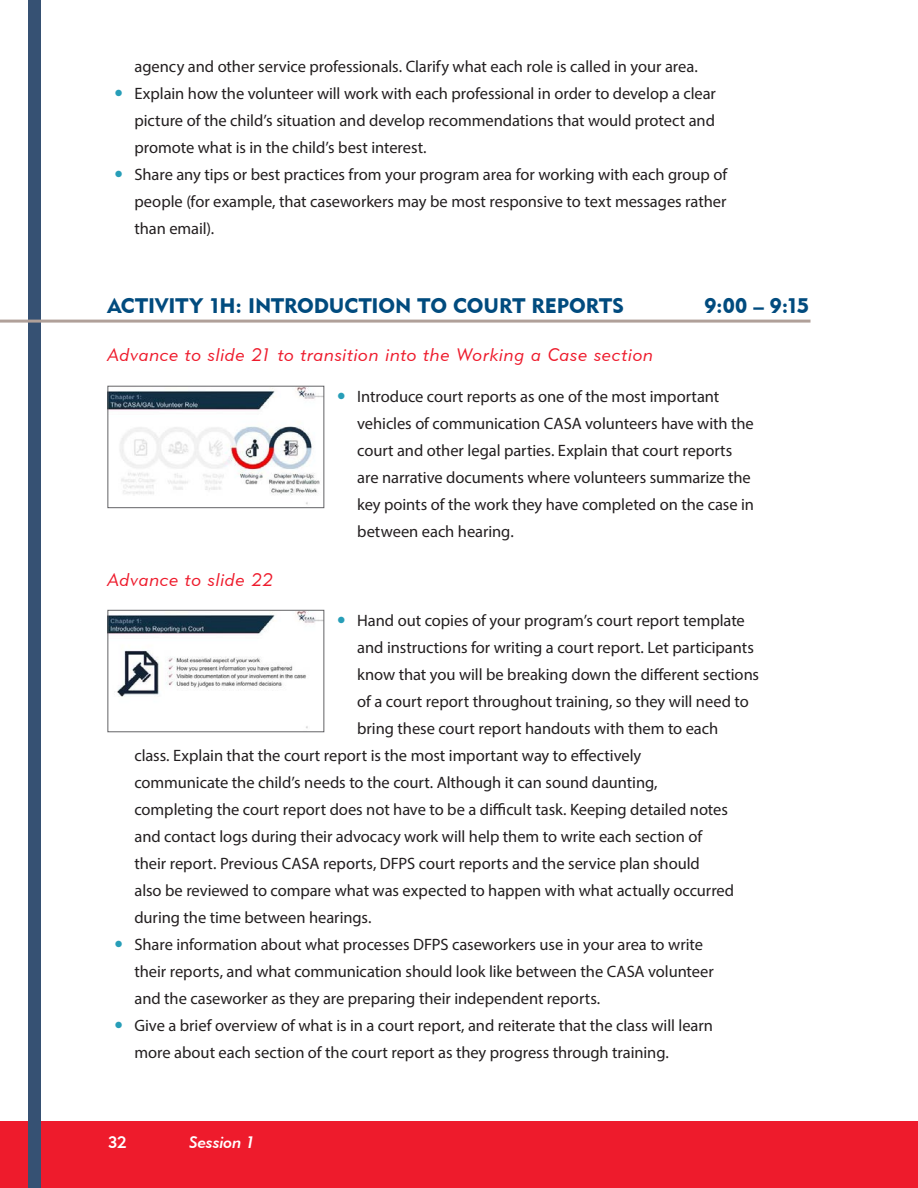
<style>
.page{position:relative;width:918px;height:1188px;background:#fff}
.page>*{position:absolute;margin:0;border:0;box-sizing:border-box;transform-origin:0 0}
.Left_Activity{font:21px "Geometric 415 BT Black A";letter-spacing:-.005em;color:#014b7e}
.H2_Slim{font:18px "Geometric 415 BT Lite Italic A";letter-spacing:.045em;color:#ee1b2c}
.Bullets_1C_Return{font:16.5px/27px "Myriad Pro";letter-spacing:-.005em;color:#231f20}
.t1{font:16.5px "Geometric 415 BT Medium Italic A";color:#fff}
.t2{font:16.5px "Geometric 415 BT Medium A";color:#fff}
</style>
<div class="page">
<div style="left:0;top:1121px;width:918px;height:67px;background:#ee1b2c"></div>
<div style="left:28px;top:0;width:13px;height:1188px;background:#365173"></div>
<hr style="left:0;top:320px;width:811px;height:3px;background:#b0a099">
<img style="left:109px;top:388px;width:213px;height:117px">
<div style="left:107px;top:386px;width:217px;height:122px;border:1px solid #636366"></div>
<img style="left:109px;top:612px;width:213px;height:117px">
<div style="left:107px;top:610px;width:217px;height:122px;border:1px solid #636366"></div>
<p class="Bullets_1C_Return" style="left:134px;top:52px;width:565px">agency and other service professionals. Clarify what each role is called in your area.</p>
<p class="Bullets_1C_Return" style="left:134px;top:79px;width:583px;text-align:justify">Explain how the volunteer will work with each professional in order to develop a clear picture of the child’s situation and develop recommendations that would protect and promote what is in the child’s best interest.</p>
<p class="Bullets_1C_Return" style="left:134px;top:160px;width:594px;text-align:justify">Share any tips or best practices from your program area for working with each group of people (for example, that caseworkers may be most responsive to text messages rather than email).</p>
<p class="Left_Activity" style="left:107px;top:293px;width:518px">ACTIVITY 1H: INTRODUCTION TO COURT REPORTS</p>
<p class="Left_Activity" style="left:704px;top:293px;width:107px">9:00 – 9:15</p>
<p class="H2_Slim" style="left:107px;top:344px;width:547px">Advance to slide 21 to transition into the Working a Case section</p>
<p class="Bullets_1C_Return" style="left:357px;top:383px;width:398px">Introduce court reports as one of the most important vehicles of communication CASA volunteers have with the court and other legal parties. Explain that court reports are narrative documents where volunteers summarize the key points of the work they have completed on the case in between each hearing.</p>
<p class="H2_Slim" style="left:107px;top:568px;width:167px">Advance to slide 22</p>
<p class="Bullets_1C_Return" style="left:357px;top:607px;width:403px">Hand out copies of your program’s court report template and instructions for writing a court report. Let participants know that you will be breaking down the different sections of a court report throughout training, so they will need to bring these court report handouts with them to each</p>
<p class="Bullets_1C_Return" style="left:134px;top:742px;width:601px">class. Explain that the court report is the most important way to effectively communicate the child’s needs to the court. Although it can sound daunting, completing the court report does not have to be a difficult task. Keeping detailed notes and contact logs during their advocacy work will help them to write each section of their report. Previous CASA reports, DFPS court reports and the service plan should<br>also be reviewed to compare what was expected to happen with what actually occurred during the time between hearings.</p>
<p class="Bullets_1C_Return" style="left:134px;top:931px;width:581px">Share information about what processes DFPS caseworkers use in your area to write their reports, and what communication should look like between the CASA volunteer and the caseworker as they are preparing their independent reports.</p>
<p class="Bullets_1C_Return" style="left:134px;top:1012px;width:580px">Give a brief overview of what is in a court report, and reiterate that the class will learn more about each section of the court report as they progress through training.</p>
<p class="t2" style="left:108px;top:1132px;width:20px">32</p>
<p class="t1" style="left:189px;top:1132px;width:68px">Session 1</p>
</div>
